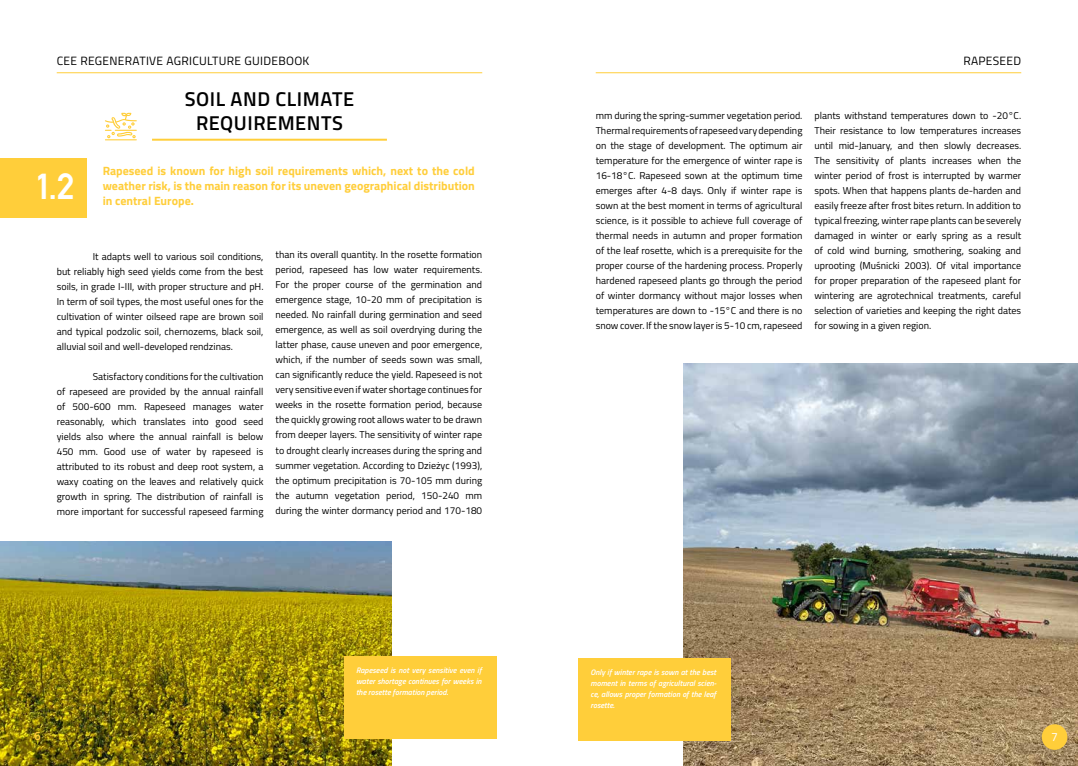
<style>
.page{position:relative;width:1078px;height:766px;background:#fff}
.page>*{position:absolute;margin:0;border:0;box-sizing:border-box;transform-origin:0 0}
.t1{font:36px "Alte DIN1451 Mittelschriftgepraegt";color:#fff}
.t2{font:600 20px/24px "Titillium";letter-spacing:.025em;color:#000;text-align:center}
.t3{font:700 12px/15px "Titillium";color:#ffce3a;text-align:justify}
.t4{font:12px "Titillium";letter-spacing:.025em;color:#000}
.t5{font:600 12px "Titillium";color:#ffce3a}
.t6{font:12px "Titillium";color:#fff}
.t7{font:10px/15px "Titillium";color:#000;text-align:justify}
.t8{font:italic 600 8px/11px "Titillium";color:#fff;text-align:justify}
</style>
<div class="page">
<div style="left:0;top:158px;width:86px;height:59px;background:#ffce3a"></div>
<hr style="left:152px;top:139px;width:235px;height:2px;background:#ffce3a">
<img style="left:683px;top:363px;width:394px;height:402px">
<div style="left:578px;top:658px;width:152px;height:82px;background:#ffce3a"></div>
<img style="left:0;top:541px;width:391px;height:224px">
<div style="left:344px;top:656px;width:152px;height:82px;background:#ffce3a"></div>
<div style="left:1041px;top:724px;width:26px;height:25px;background:#ffce3a;border-radius:50%"></div>
<hr style="left:57px;top:72px;width:425px;height:1px;background:#ffce3a">
<hr style="left:595px;top:72px;width:425px;height:1px;background:#ffce3a">
<svg style="left:105px;top:113px;width:32px;height:27px"></svg>
<p class="t4" style="left:57px;top:52px;width:254px">CEE REGENERATIVE AGRICULTURE GUIDEBOOK</p>
<h2 class="t2" style="left:185px;top:85px;width:171px">SOIL AND CLIMATE<br>REQUIREMENTS</h2>
<h1 class="t1" style="left:36px;top:165px;width:40px">1.2</h1>
<p class="t3" style="left:103px;top:163px;width:373px">Rapeseed is known for high soil requirements which, next to the cold weather risk, is the main reason for its uneven geographical distribution in central Europe.</p>
<p class="t7" style="left:57px;top:248px;width:208px;text-indent:36px">It adapts well to various soil conditions, but reliably high seed yields come from the best soils, in grade I-III, with proper structure and pH.<br>In term of soil types, the most useful ones for the cultivation of winter oilseed rape are brown soil and typical podzolic soil, chernozems, black soil, alluvial soil and well-developed rendzinas.</p>
<p class="t7" style="left:57px;top:368px;width:208px;text-indent:36px">Satisfactory conditions for the cultivation of rapeseed are provided by the annual rainfall of 500-600 mm. Rapeseed manages water reasonably, which translates into good seed yields also where the annual rainfall is below 450 mm. Good use of water by rapeseed is attributed to its robust and deep root system, a waxy coating on the leaves and relatively quick growth in spring. The distribution of rainfall is more important for successful rapeseed farming</p>
<p class="t7" style="left:275px;top:247px;width:208px">than its overall quantity. In the rosette formation period, rapeseed has low water requirements.<br>For the proper course of the germination and emergence stage, 10-20 mm of precipitation is needed. No rainfall during germination and seed emergence, as well as soil overdrying during the latter phase, cause uneven and poor emergence, which, if the number of seeds sown was small, can significantly reduce the yield. Rapeseed is not very sensitive even if water shortage continues for weeks in the rosette formation period, because the quickly growing root allows water to be drawn from deeper layers. The sensitivity of winter rape to drought clearly increases during the spring and summer vegetation. According to Dzieżyc (1993), the optimum precipitation is 70-105 mm during the autumn vegetation period, 150-240 mm during the winter dormancy period and 170-180</p>
<p class="t8" style="left:356px;top:664px;width:127px">Rapeseed is not very sensitive even if water shortage continues for weeks in the rosette formation period.</p>
<p class="t4" style="left:963px;top:52px;width:59px">RAPESEED</p>
<p class="t7" style="left:595px;top:107px;width:208px">mm during the spring-summer vegetation period.<br>Thermal requirements of rapeseed vary depending on the stage of development. The optimum air temperature for the emergence of winter rape is 16-18°C. Rapeseed sown at the optimum time emerges after 4-8 days. Only if winter rape is sown at the best moment in terms of agricultural science, is it possible to achieve full coverage of thermal needs in autumn and proper formation of the leaf rosette, which is a prerequisite for the proper course of the hardening process. Properly hardened rapeseed plants go through the period of winter dormancy without major losses when temperatures are down to -15°C and there is no snow cover. If the snow layer is 5-10 cm, rapeseed</p>
<p class="t7" style="left:814px;top:107px;width:208px">plants withstand temperatures down to -20°C.<br>Their resistance to low temperatures increases until mid-January, and then slowly decreases.<br>The sensitivity of plants increases when the winter period of frost is interrupted by warmer spots. When that happens plants de-harden and easily freeze after frost bites return. In addition to typical freezing, winter rape plants can be severely damaged in winter or early spring as a result of cold wind burning, smothering, soaking and uprooting (Muśnicki 2003). Of vital importance for proper preparation of the rapeseed plant for wintering are agrotechnical treatments, careful selection of varieties and keeping the right dates for sowing in a given region.</p>
<p class="t8" style="left:590px;top:665px;width:127px">Only if winter rape is sown at the best moment in terms of agricultural scien&shy;ce, allows proper formation of the leaf rosette.</p>
<p class="t5" style="left:34px;top:726px;width:8px">6</p>
<p class="t6" style="left:1050px;top:728px;width:8px">7</p>
</div>
